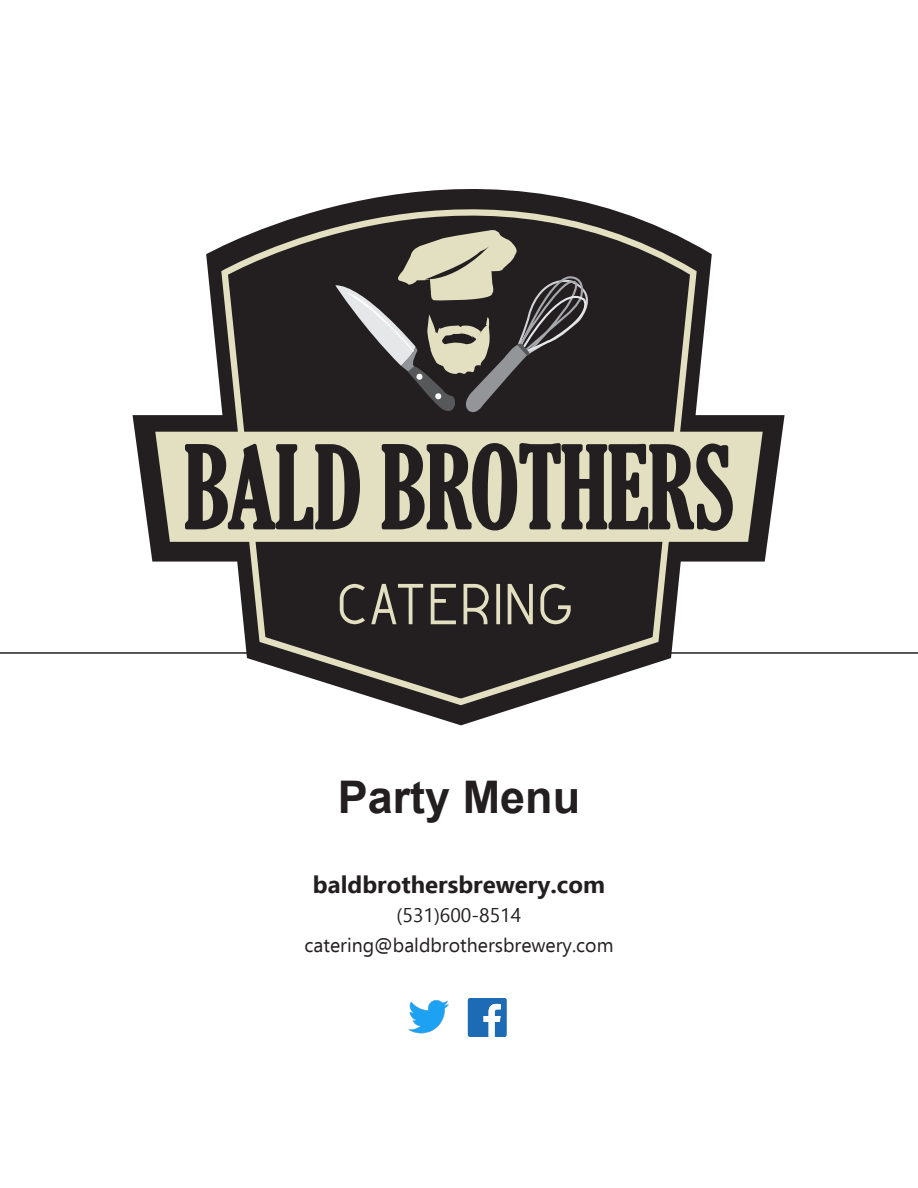
<style>
.page{position:relative;width:918px;height:1188px;background:#fff}
.page>*{position:absolute;margin:0;border:0;box-sizing:border-box;transform-origin:0 0}
.t1{font:108.75px "The Soul Of Vodka";color:#231f20}
.t2{font:50.4px "Golden Ratio Demo";color:#e3e0c2}
.t3{font:700 45px "Arial";color:#231f20}
.t4{font:700 24px "Ebrima";color:#231f20}
.t5{font:19.5px "Ebrima";color:#231f20}
</style>
<div class="page">
<hr style="left:0;top:652px;width:918px;height:2px;background:#231f20">
<svg style="left:132px;top:415px;width:653px;height:147px"></svg>
<svg style="left:206px;top:247px;width:506px;height:478px"></svg>
<svg style="left:218px;top:189px;width:482px;height:520px"></svg>
<svg style="left:155px;top:432px;width:608px;height:110px;background:#d1ceb3"></svg>
<svg style="left:184px;top:443px;width:177px;height:87px;background:#bcb9a1"></svg>
<svg style="left:381px;top:442px;width:353px;height:90px;background:#bcb9a1"></svg>
<svg style="left:335px;top:228px;width:266px;height:188px;background:#4f4c48"></svg>
<img style="left:408px;top:1000px;width:41px;height:34px">
<svg style="left:468px;top:998px;width:39px;height:39px"></svg>
<p class="t1" style="left:184px;top:426px;width:551px">BALD BROTHERS</p>
<p class="t2" style="left:340px;top:576px;width:240px">CATERING</p>
<p class="t3" style="left:338px;top:765px;width:244px">Party Menu</p>
<p class="t4" style="left:313px;top:866px;width:294px">baldbrothersbrewery.com</p>
<p class="t5" style="left:397px;top:901px;width:126px">(531)600-8514</p>
<p class="t5" style="left:305px;top:930px;width:310px">catering@baldbrothersbrewery.com</p>
</div>
